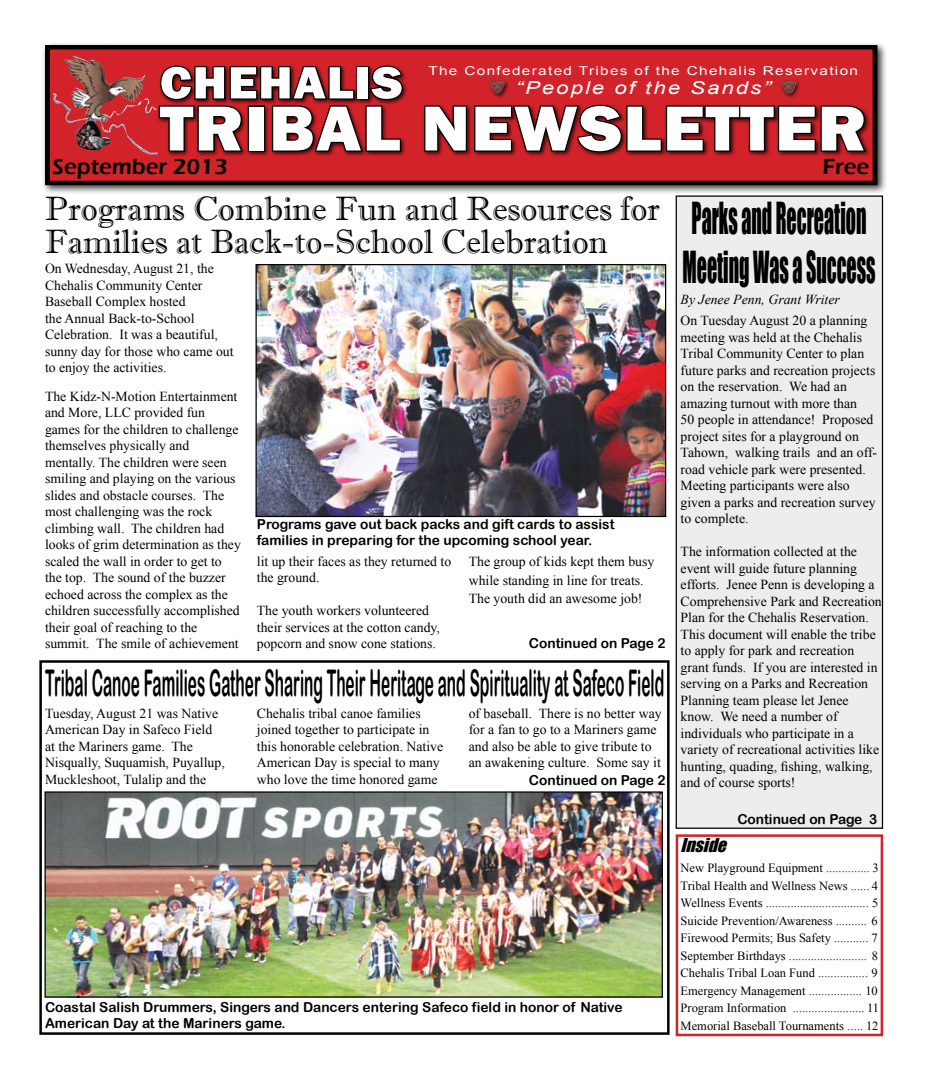
<style>
.page{position:relative;width:945px;height:1080px;background:#fff}
.page>*{position:absolute;margin:0;border:0;box-sizing:border-box;transform-origin:0 0}
.t1{font:800 65.75px "Franklin Gothic";letter-spacing:.02em;color:#fff;scale:1.08 1}
.t2{font:800 46.75px "Franklin Gothic";letter-spacing:.02em;color:#fff;scale:1.08 1}
.t3{font:40.5px/48.6px "Impact";color:#000;scale:.49 1}
.t4{font:36.75px "Arial Rounded MT Bold";color:#000;scale:.42 1}
.t5{font:33.88px/33.6px "Imprint MT Shadow";color:#000}
.t6{font:600 22.5px "Eras ITC";color:#000}
.t7{font:italic 17.75px "Arial";letter-spacing:.09em;color:#fff;scale:1.25 1}
.t8{font:italic 17.5px "Impact";color:#000}
.t9{font:13.75px/16.5px "Times New Roman";color:#000}
.t10{font:13.75px/16.5px "Arial Rounded MT Bold";color:#000}
.t11{font:italic 13.75px "Times New Roman";color:#000}
.t12{font:12.5px/17.5px "Times New Roman";color:#000;text-align:justify}
.t13{font:12.25px "Arial";letter-spacing:.09em;color:#fff;scale:1.25 1}
</style>
<div class="page">
<div style="left:39px;top:660px;width:631px;height:375px;border:2px solid #000"></div>
<div style="left:676px;top:196px;width:206px;height:632px;background:#ededee"></div>
<div style="left:676px;top:195px;width:207px;height:634px;border:1px solid #000"></div>
<div style="left:41px;top:41px;width:859px;height:161px;background:#000;opacity:.75"></div>
<div style="left:47px;top:47px;width:828px;height:136px;background:#d2232a"></div>
<div style="left:45px;top:45px;width:832px;height:140px;border:5px solid #000"></div>
<div style="left:157px;top:64px;width:788px;height:158px;background:#000;opacity:.75"></div>
<svg style="left:157px;top:64px;width:247px;height:89px"></svg>
<img style="left:53px;top:56px;width:104px;height:99px">
<div style="left:488px;top:79px;width:29px;height:25px;background:#000;opacity:.75"></div>
<div style="left:779px;top:79px;width:29px;height:25px;background:#000;opacity:.75"></div>
<svg style="left:423px;top:81px;width:445px;height:73px"></svg>
<div style="left:676px;top:834px;width:207px;height:202px;background:#fff;border:2px solid #d2232a"></div>
<img style="left:257px;top:266px;width:407px;height:249px">
<div style="left:255px;top:264px;width:411px;height:253px;border:1px solid #000"></div>
<img style="left:46px;top:793px;width:615px;height:203px">
<div style="left:44px;top:791px;width:619px;height:207px;border:1px solid #000"></div>
<p class="t13" style="left:428px;top:63px;width:345px">The Confederated Tribes of the Chehalis Reservation</p>
<p class="t7" style="left:516px;top:76px;width:206px">“People of the Sands”</p>
<h2 class="t2" style="left:160px;top:52px;width:226px">CHEHALIS</h2>
<h1 class="t1" style="left:160px;top:86px;width:656px">TRIBAL NEWSLETTER</h1>
<h3 class="t6" style="left:53px;top:154px;width:177px">September 2013</h3>
<h3 class="t6" style="left:822px;top:153px;width:48px">Free</h3>
<h3 class="t5" style="left:45px;top:191px;width:616px">Programs Combine Fun and Resources for<br>Families at Back-to-School Celebration</h3>
<h3 class="t3" style="left:682px;top:193px;width:396px">Parks and Recreation<br>Meeting Was a Success</h3>
<p class="t9" style="left:45px;top:260px;width:190px">On Wednesday, August 21, the<br>Chehalis Community Center<br>Baseball Complex hosted<br>the Annual Back-to-School<br>Celebration. It was a beautiful, sunny day for those who came out to enjoy the activities.</p>
<p class="t9" style="left:45px;top:388px;width:197px">The Kidz-N-Motion Entertainment and More, LLC provided fun games for the children to challenge themselves physically and mentally. The children were seen smiling and playing on the various slides and obstacle courses. The most challenging was the rock climbing wall. The children had looks of grim determination as they scaled the wall in order to get to the top. The sound of the buzzer echoed across the complex as the children successfully accomplished their goal of reaching to the summit. The smile of achievement</p>
<p class="t11" style="left:681px;top:290px;width:161px">By Jenee Penn, Grant Writer</p>
<p class="t9" style="left:681px;top:312px;width:198px">On Tuesday August 20 a planning meeting was held at the Chehalis<br>Tribal Community Center to plan future parks and recreation projects on the reservation. We had an amazing turnout with more than<br>50 people in attendance! Proposed project sites for a playground on<br>Tahown, walking trails and an off&shy;road vehicle park were presented.<br>Meeting participants were also given a parks and recreation survey to complete.</p>
<p class="t9" style="left:681px;top:543px;width:178px">The information collected at the</p>
<p class="t9" style="left:681px;top:560px;width:178px">event will guide future planning</p>
<p class="t9" style="left:681px;top:576px;width:196px">efforts. Jenee Penn is developing a</p>
<p class="t9" style="left:681px;top:593px;width:203px">Comprehensive Park and Recreation</p>
<p class="t9" style="left:681px;top:609px;width:190px">Plan for the Chehalis Reservation.</p>
<p class="t9" style="left:681px;top:626px;width:197px">This document will enable the tribe</p>
<p class="t9" style="left:681px;top:642px;width:175px">to apply for park and recreation</p>
<p class="t9" style="left:681px;top:659px;width:199px">grant funds. If you are interested in</p>
<p class="t9" style="left:681px;top:675px;width:189px">serving on a Parks and Recreation</p>
<p class="t9" style="left:681px;top:692px;width:170px">Planning team please let Jenee</p>
<p class="t9" style="left:681px;top:708px;width:158px">know. We need a number of</p>
<p class="t9" style="left:681px;top:725px;width:175px">individuals who participate in a</p>
<p class="t9" style="left:681px;top:741px;width:200px">variety of recreational activities like</p>
<p class="t9" style="left:681px;top:758px;width:194px">hunting, quading, fishing, walking,</p>
<p class="t9" style="left:529px;top:774px;width:268px"><sup>Continued</sup> <sup>on</sup> <sup>Page</sup> <sup>2</sup> and of course sports!</p>
<p class="t10" style="left:257px;top:515px;width:359px">Programs gave out back packs and gift cards to assist families in preparing for the upcoming school year.</p>
<p class="t9" style="left:469px;top:552px;width:187px;line-height:18.8px">The group of kids kept them busy while standing in line for treats.<br>The youth did an awesome job!</p>
<p class="t9" style="left:257px;top:553px;width:196px">lit up their faces as they returned to the ground.</p>
<p class="t9" style="left:257px;top:602px;width:185px">The youth workers volunteered their services at the cotton candy, popcorn and snow cone stations.</p>
<p class="t10" style="left:529px;top:635px;width:138px">Continued on Page 2</p>
<h3 class="t4" style="left:45px;top:661px;width:1476px">Tribal Canoe Families Gather Sharing Their Heritage and Spirituality at Safeco Field</h3>
<p class="t9" style="left:257px;top:705px;width:188px">Chehalis tribal canoe families joined together to participate in this honorable celebration. Native<br>American Day is special to many who love the time honored game</p>
<p class="t9" style="left:469px;top:705px;width:194px">of baseball. There is no better way for a fan to go to a Mariners game and also be able to give tribute to an awakening culture. Some say it</p>
<p class="t9" style="left:45px;top:705px;width:181px">Tuesday, August 21 was Native<br>American Day in Safeco Field at the Mariners game. The<br>Nisqually, Suquamish, Puyallup,<br>Muckleshoot, Tulalip and the</p>
<p class="t10" style="left:45px;top:999px;width:579px">Coastal Salish Drummers, Singers and Dancers entering Safeco field in honor of Native<br>American Day at the Mariners game.</p>
<p class="t8" style="left:680px;top:832px;width:53px">Inside</p>
<p class="t10" style="left:737px;top:811px;width:142px">Continued on Page 3</p>
<p class="t12" style="left:681px;top:859px;width:200px">New Playground Equipment .............. 3<br>Tribal Health and Wellness News ...... 4<br>Wellness Events ................................. 5<br>Suicide Prevention/Awareness .......... 6<br>Firewood Permits; Bus Safety ........... 7<br>September Birthdays ......................... 8<br>Chehalis Tribal Loan Fund ................ 9<br>Emergency Management ................. 10<br>Program Information ....................... 11<br>Memorial Baseball Tournaments ..... 12</p>
</div>
